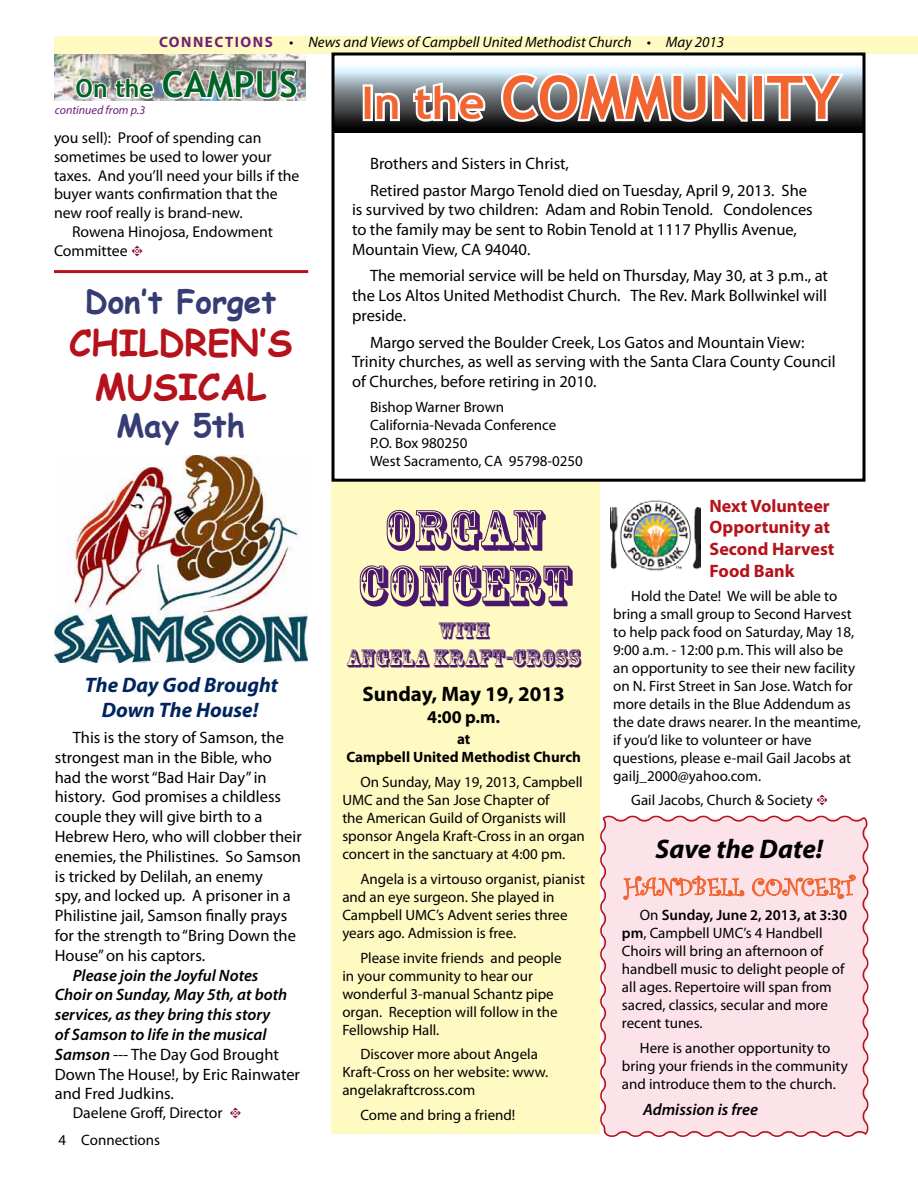
<style>
.page{position:relative;width:918px;height:1188px;background:#fff}
.page>*{position:absolute;margin:0;border:0;box-sizing:border-box;transform-origin:0 0}
.t1{font:700 60px "Trebuchet MS";color:#f26531}
.t2{font:54px/55.5px "Rosewood Std";color:#49176d;text-align:center}
.t3{font:700 36px/43.2px "Comic Sans MS";color:#b5121b;text-align:center}
.t4{font:700 36px "Trebuchet MS";color:#006325}
.t5{font:700 31.5px "Comic Sans MS";color:#363c74}
.t6{font:italic 700 27px "Myriad Pro";color:#000}
.t7{font:25.5px "Curlz";color:#f26531}
.t8{font:24px "Rosewood Std";color:#49176d}
.t9{font:22.5px "Rosewood Std";color:#49176d}
.t10{font:italic 700 21px/25.2px "Myriad Pro";color:#00245d;text-align:center}
.t11{font:700 21px "Myriad Pro";color:#000}
.t12{font:700 18px/21.6px "Myriad Pro";color:#b5121b}
.t13{font:700 18px "Myriad Pro";color:#000}
.t14{font:16.5px/19.8px "Myriad Pro";color:#000}
.t15{font:italic 600 16.5px/19.8px "Myriad Pro";color:#000}
.t16{font:15.75px "Myriad Pro";color:#000}
.t17{font:15px/18px "Myriad Pro";color:#000}
.t18{font:italic 15px "Myriad Pro";color:#000}
.t19{font:700 15px/18px "Myriad Pro";color:#000;text-align:center}
.t20{font:italic 12px "Myriad Pro";color:#6c217f}
.s1{font-weight:700;font-style:normal;color:#6c217f}
.s2{font-size:45px}
.s3{font-size:24.75px}
.s4{font-family:"Type Embellishments One Let Plain";font-size:15px;color:#820024}
.s5{font-weight:400;font-style:normal}
.s6{font-family:"Type Embellishments One Let Plain";color:#820024}
.s7{font-weight:600}
</style>
<div class="page">
<div style="left:55px;top:36px;width:863px;height:18px;background:#fffac2"></div>
<div style="left:332px;top:482px;width:268px;height:652px;background:#fffac2"></div>
<svg style="left:336px;top:66px;width:526px;height:67px;background:#697175"></svg>
<div style="left:363px;top:84px;width:10px;height:37px;border:4px solid #fff"></div>
<svg style="left:373px;top:89px;width:29px;height:34px"></svg>
<svg style="left:411px;top:80px;width:77px;height:45px"></svg>
<svg style="left:499px;top:71px;width:251px;height:54px"></svg>
<div style="left:752px;top:74px;width:12px;height:47px;border:4px solid #fff"></div>
<svg style="left:763px;top:70px;width:83px;height:53px"></svg>
<img style="left:611px;top:500px;width:90px;height:71px">
<img style="left:54px;top:54px;width:252px;height:47px">
<svg style="left:74px;top:76px;width:81px;height:25px"></svg>
<img style="left:161px;top:69px;width:137px;height:31px">
<div style="left:332px;top:52px;width:534px;height:430px;border:3px solid #000"></div>
<img style="left:54px;top:456px;width:253px;height:207px">
<svg style="left:67px;top:273px;width:228px;height:1px"></svg>
<hr style="left:54px;top:270px;width:254px;height:3px;background:#b5121b">
<div style="left:600px;top:815px;width:269px;height:322px;background:#fce2e9"></div>
<svg style="left:623px;top:875px;width:122px;height:25px;background:#f9beb5"></svg>
<svg style="left:752px;top:874px;width:104px;height:25px;background:#f9beb5"></svg>
<p class="t18" style="left:159px;top:33px;width:567px"><span class="s1">CONNECTIONS</span> • News and Views of Campbell United Methodist Church • May 2013</p>
<h1 class="t1" style="left:362px;top:60px;width:480px"><span class="s2">In the</span> COMMUNITY</h1>
<h3 class="t4" style="left:76px;top:62px;width:223px"><span class="s3">On the</span> CAMPUS</h3>
<p class="t16" style="left:54px;top:128px;width:209px">you sell): Proof of spending can</p>
<p class="t16" style="left:54px;top:147px;width:219px">sometimes be used to lower your</p>
<p class="t16" style="left:54px;top:166px;width:247px">taxes. And you’ll need your bills if the</p>
<p class="t16" style="left:54px;top:184px;width:225px">buyer wants confirmation that the</p>
<p class="t16" style="left:54px;top:203px;width:190px">new roof really is brand-new.</p>
<p class="t16" style="left:72px;top:222px;width:202px">Rowena Hinojosa, Endowment</p>
<p class="t16" style="left:54px;top:241px;width:91px">Committee <span class="s4">t</span></p>
<p class="t20" style="left:55px;top:103px;width:92px">continued from p.3</p>
<p class="t14" style="left:370px;top:150px;width:439px;line-height:26.5px">Brothers and Sisters in Christ,<br>Retired pastor Margo Tenold died on Tuesday, April 9, 2013. She</p>
<p class="t14" style="left:352px;top:200px;width:462px">is survived by two children: Adam and Robin Tenold. Condolences to the family may be sent to Robin Tenold at 1117 Phyllis Avenue,<br>Mountain View, CA 94040.</p>
<p class="t14" style="left:352px;top:266px;width:477px;text-align:justify;text-indent:18px">The memorial service will be held on Thursday, May 30, at 3 p.m., at the Los Altos United Methodist Church. The Rev. Mark Bollwinkel will preside.</p>
<p class="t14" style="left:352px;top:332px;width:485px;text-indent:18px">Margo served the Boulder Creek, Los Gatos and Mountain View:<br>Trinity churches, as well as serving with the Santa Clara County Council of Churches, before retiring in 2010.</p>
<p class="t17" style="left:370px;top:398px;width:214px">Bishop Warner Brown<br>California-Nevada Conference<br>P.O. Box 980250<br>West Sacramento, CA 95798-0250</p>
<h3 class="t5" style="left:85px;top:278px;width:193px">Don’t Forget</h3>
<h3 class="t3" style="left:69px;top:320px;width:225px">CHILDREN’S<br>MUSICAL</h3>
<h3 class="t5" style="left:116px;top:403px;width:130px">May 5th</h3>
<h3 class="t10" style="left:85px;top:672px;width:195px">The Day God Brought<br>Down The House!</h3>
<p class="t14" style="left:55px;top:727px;width:248px;text-indent:18px">This is the story of Samson, the strongest man in the Bible, who had the worst “Bad Hair Day” in history. God promises a childless couple they will give birth to a<br>Hebrew Hero, who will clobber their enemies, the Philistines. So Samson is tricked by Delilah, an enemy<br>spy, and locked up. A prisoner in a<br>Philistine jail, Samson finally prays for the strength to “Bring Down the<br>House” on his captors.</p>
<p class="t15" style="left:55px;top:965px;width:247px;text-indent:18px">Please join the Joyful Notes<br>Choir on Sunday, May 5th, at both services, as they bring this story<br>of Samson to life in the musical<br>Samson <span class="s5">--- The Day God Brought<br>Down The House!, by Eric Rainwater and Fred Judkins.</span></p>
<p class="t16" style="left:73px;top:1103px;width:170px">Daelene Groff, Director <span class="s4">t</span></p>
<p class="t17" style="left:59px;top:1131px;width:103px">4 Connections</p>
<h2 class="t2" style="left:357px;top:502px;width:215px">ORGAN<br>CONCERT</h2>
<h3 class="t9" style="left:438px;top:617px;width:53px">WITH</h3>
<h3 class="t8" style="left:347px;top:644px;width:236px">ANGELA KRAFT-CROSS</h3>
<h3 class="t11" style="left:362px;top:680px;width:204px">Sunday, May 19, 2013</h3>
<p class="t13" style="left:427px;top:705px;width:75px">4:00 p.m.</p>
<p class="t19" style="left:346px;top:730px;width:236px">at<br>Campbell United Methodist Church</p>
<p class="t17" style="left:342px;top:773px;width:244px;text-indent:18px">On Sunday, May 19, 2013, Campbell UMC and the San Jose Chapter of<br>the American Guild of Organists will sponsor Angela Kraft-Cross in an organ concert in the sanctuary at 4:00 pm.</p>
<p class="t17" style="left:342px;top:870px;width:244px;text-indent:18px">Angela is a virtouso organist, pianist and an eye surgeon. She played in Campbell UMC’s Advent series three years ago. Admission is free.</p>
<p class="t17" style="left:342px;top:948px;width:221px;text-indent:18px">Please invite friends and people in your community to hear our wonderful 3-manual Schantz pipe organ. Reception will follow in the<br>Fellowship Hall.</p>
<p class="t17" style="left:342px;top:1045px;width:208px;text-indent:18px">Discover more about Angela<br>Kraft-Cross on her website: www. angelakraftcross.com</p>
<p class="t17" style="left:360px;top:1106px;width:157px">Come and bring a friend!</p>
<p class="t12" style="left:710px;top:494px;width:126px">Next Volunteer<br>Opportunity at<br>Second Harvest<br>Food Bank</p>
<p class="t17" style="left:613px;top:586px;width:249px;text-indent:18px">Hold the Date! We will be able to bring a small group to Second Harvest to help pack food on Saturday, May 18, 9:00 a.m. - 12:00 p.m. This will also be an opportunity to see their new facility on N. First Street in San Jose. Watch for more details in the Blue Addendum as the date draws nearer. In the meantime, if you’d like to volunteer or have questions, please e-mail Gail Jacobs at gailj_2000@yahoo.com.</p>
<p class="t17" style="left:631px;top:791px;width:198px">Gail Jacobs, Church &amp; Society <span class="s6">t</span></p>
<h3 class="t6" style="left:655px;top:831px;width:169px">Save the Date!</h3>
<h3 class="t7" style="left:624px;top:869px;width:232px">HANDBELL CONCERT</h3>
<p class="t17" style="left:622px;top:906px;width:227px;text-indent:18px">On <span class="s7">Sunday, June 2, 2013, at 3:30 pm</span>, Campbell UMC’s 4 Handbell<br>Choirs will bring an afternoon of handbell music to delight people of all ages. Repertoire will span from sacred, classics, secular and more recent tunes.</p>
<p class="t17" style="left:622px;top:1038px;width:227px;text-indent:18px">Here is another opportunity to bring your friends in the community and introduce them to the church.</p>
<p class="t15" style="left:643px;top:1099px;width:116px">Admission is free</p>
</div>
